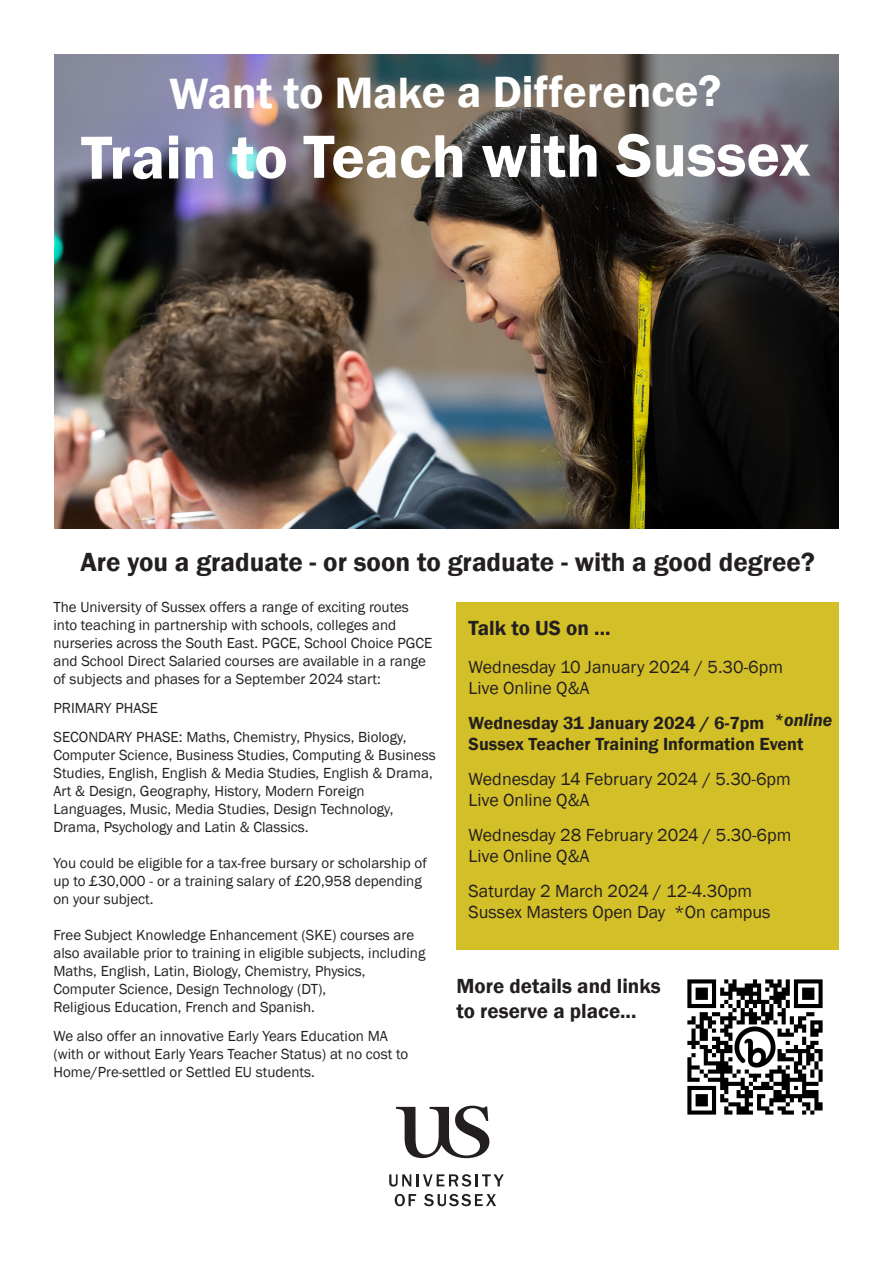
<style>
.page{position:relative;width:893px;height:1263px;background:#fff}
.page>*{position:absolute;margin:0;border:0;box-sizing:border-box;transform-origin:0 0}
.t1{font:600 63px "Franklin Gothic";letter-spacing:-.005em;color:#fff}
.t2{font:600 45px "Franklin Gothic";letter-spacing:-.005em;color:#fff}
.t3{font:600 27px "Franklin Gothic";color:#231f20}
.t4{font:600 21px/25.2px "Franklin Gothic";color:#231f20}
.t5{font:18px/21.6px "Franklin Gothic";color:#231f20}
.t6{font:600 18px/21.6px "Franklin Gothic";color:#231f20}
.t7{font:15px/18px "Franklin Gothic";color:#231f20}
</style>
<div class="page">
<img style="left:54px;top:54px;width:785px;height:474px">
<svg style="left:389px;top:1174px;width:22px;height:12px"></svg>
<svg style="left:417px;top:1174px;width:87px;height:12px"></svg>
<svg style="left:395px;top:1194px;width:21px;height:12px"></svg>
<svg style="left:424px;top:1194px;width:72px;height:12px"></svg>
<svg style="left:396px;top:1106px;width:93px;height:52px"></svg>
<div style="left:456px;top:602px;width:382px;height:348px;background:#d3bf27"></div>
<img style="left:687px;top:979px;width:136px;height:136px">
<p class="t2" style="left:170px;top:64px;width:554px">Want to Make a Difference?</p>
<p class="t1" style="left:81px;top:118px;width:730px">Train to Teach with Sussex</p>
<p class="t3" style="left:80px;top:546px;width:736px">Are you a graduate - or soon to graduate - with a good degree?</p>
<p class="t7" style="left:53px;top:598px;width:357px">The University of Sussex offers a range of exciting routes</p>
<p class="t7" style="left:53px;top:616px;width:344px">into teaching in partnership with schools, colleges and</p>
<p class="t7" style="left:53px;top:634px;width:380px">nurseries across the South East. PGCE, School Choice PGCE and School Direct Salaried courses are available in a range of subjects and phases for a September 2024 start:</p>
<p class="t7" style="left:53px;top:699px;width:106px">PRIMARY PHASE</p>
<p class="t7" style="left:53px;top:728px;width:384px">SECONDARY PHASE: Maths, Chemistry, Physics, Biology, Computer Science, Business Studies, Computing &amp; Business Studies, English, English &amp; Media Studies, English &amp; Drama, Art &amp; Design, Geography, History, Modern Foreign</p>
<p class="t7" style="left:53px;top:800px;width:342px">Languages, Music, Media Studies, Design Technology,<br>Drama, Psychology and Latin &amp; Classics.</p>
<p class="t7" style="left:53px;top:854px;width:375px">You could be eligible for a tax-free bursary or scholarship of up to £30,000 - or a training salary of £20,958 depending on your subject.</p>
<p class="t7" style="left:53px;top:926px;width:373px">Free Subject Knowledge Enhancement (SKE) courses are also available prior to training in eligible subjects, including<br>Maths, English, Latin, Biology, Chemistry, Physics,</p>
<p class="t7" style="left:53px;top:980px;width:274px">Computer Science, Design Technology (DT),</p>
<p class="t7" style="left:53px;top:998px;width:263px">Religious Education, French and Spanish.</p>
<p class="t7" style="left:53px;top:1027px;width:336px">We also offer an innovative Early Years Education MA</p>
<p class="t7" style="left:53px;top:1045px;width:356px">(with or without Early Years Teacher Status) at no cost to<br>Home/Pre-settled or Settled EU students.</p>
<p class="t4" style="left:469px;top:616px;width:143px">Talk to US on ...</p>
<p class="t5" style="left:469px;top:656px;width:316px">Wednesday 10 January 2024 / 5.30-6pm<br>Live Online Q&amp;A</p>
<p class="t6" style="left:469px;top:712px;width:365px">Wednesday 31 January 2024 / 6-7pm <sup>*online<br></sup>Sussex Teacher Training Information Event</p>
<p class="t5" style="left:469px;top:768px;width:324px">Wednesday 14 February 2024 / 5.30-6pm<br>Live Online Q&amp;A</p>
<p class="t5" style="left:469px;top:824px;width:324px">Wednesday 28 February 2024 / 5.30-6pm<br>Live Online Q&amp;A</p>
<p class="t5" style="left:469px;top:880px;width:303px">Saturday 2 March 2024 / 12-4.30pm<br>Sussex Masters Open Day *On campus</p>
<p class="t4" style="left:456px;top:973px;width:206px">More details and links to reserve a place...</p>
</div>
